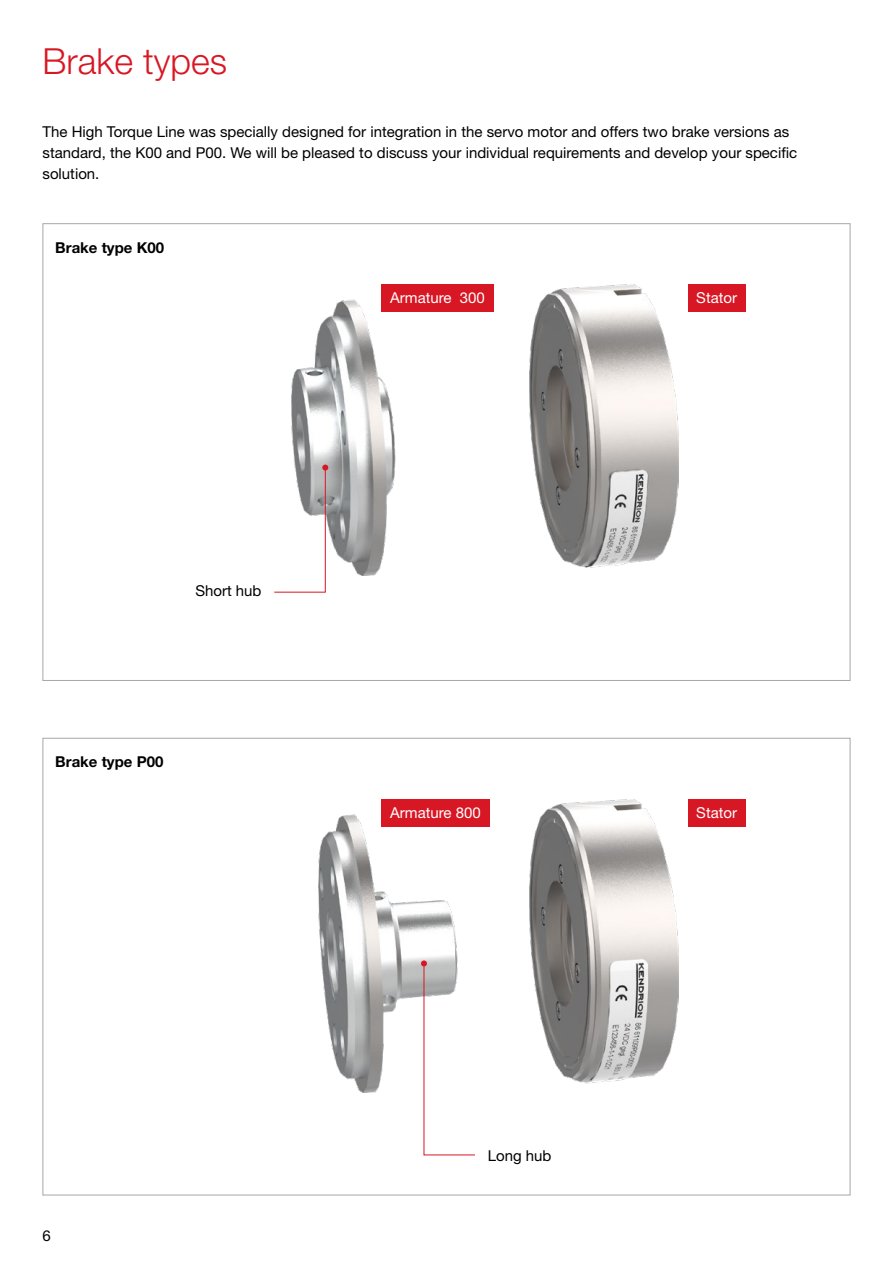
<style>
.page{position:relative;width:893px;height:1263px;background:#fff}
.page>*{position:absolute;margin:0;border:0;box-sizing:border-box;transform-origin:0 0}
.t1{font:300 36px "Helvetica Neue LT Pro";color:#d81724}
.t2{font:15px/21px "Helvetica Neue LT Pro";color:#000}
.t3{font:15px "Helvetica Neue LT Pro";color:#fff}
.t4{font:700 15px "Helvetica Neue LT Pro";color:#000}
</style>
<div class="page">
<img style="left:318px;top:799px;width:140px;height:294px">
<div style="left:382px;top:799px;width:108px;height:28px;background:#d81724"></div>
<div style="left:688px;top:799px;width:58px;height:28px;background:#d81724"></div>
<img style="left:529px;top:799px;width:150px;height:285px">
<img style="left:529px;top:284px;width:150px;height:284px">
<div style="left:382px;top:284px;width:112px;height:28px;background:#d81724"></div>
<div style="left:688px;top:284px;width:58px;height:28px;background:#d81724"></div>
<img style="left:292px;top:284px;width:104px;height:292px">
<svg style="left:274px;top:465px;width:54px;height:128px"></svg>
<svg style="left:421px;top:960px;width:54px;height:196px"></svg>
<h1 class="t1" style="left:43px;top:39px;width:186px">Brake types</h1>
<p class="t2" style="left:43px;top:121px;width:756px">The High Torque Line was specially designed for integration in the servo motor and offers two brake versions as standard, the K00 and P00. We will be pleased to discuss your individual requirements and develop your specific solution.</p>
<p class="t4" style="left:55px;top:238px;width:110px">Brake type K00</p>
<p class="t2" style="left:195px;top:580px;width:68px">Short hub</p>
<p class="t4" style="left:55px;top:752px;width:110px">Brake type P00</p>
<p class="t3" style="left:390px;top:289px;width:96px">Armature 300</p>
<p class="t3" style="left:696px;top:289px;width:42px">Stator</p>
<p class="t3" style="left:390px;top:804px;width:92px">Armature 800</p>
<p class="t3" style="left:696px;top:804px;width:42px">Stator</p>
<p class="t2" style="left:43px;top:1225px;width:10px">6</p>
<p class="t2" style="left:488px;top:1144px;width:65px">Long hub</p>
</div>
